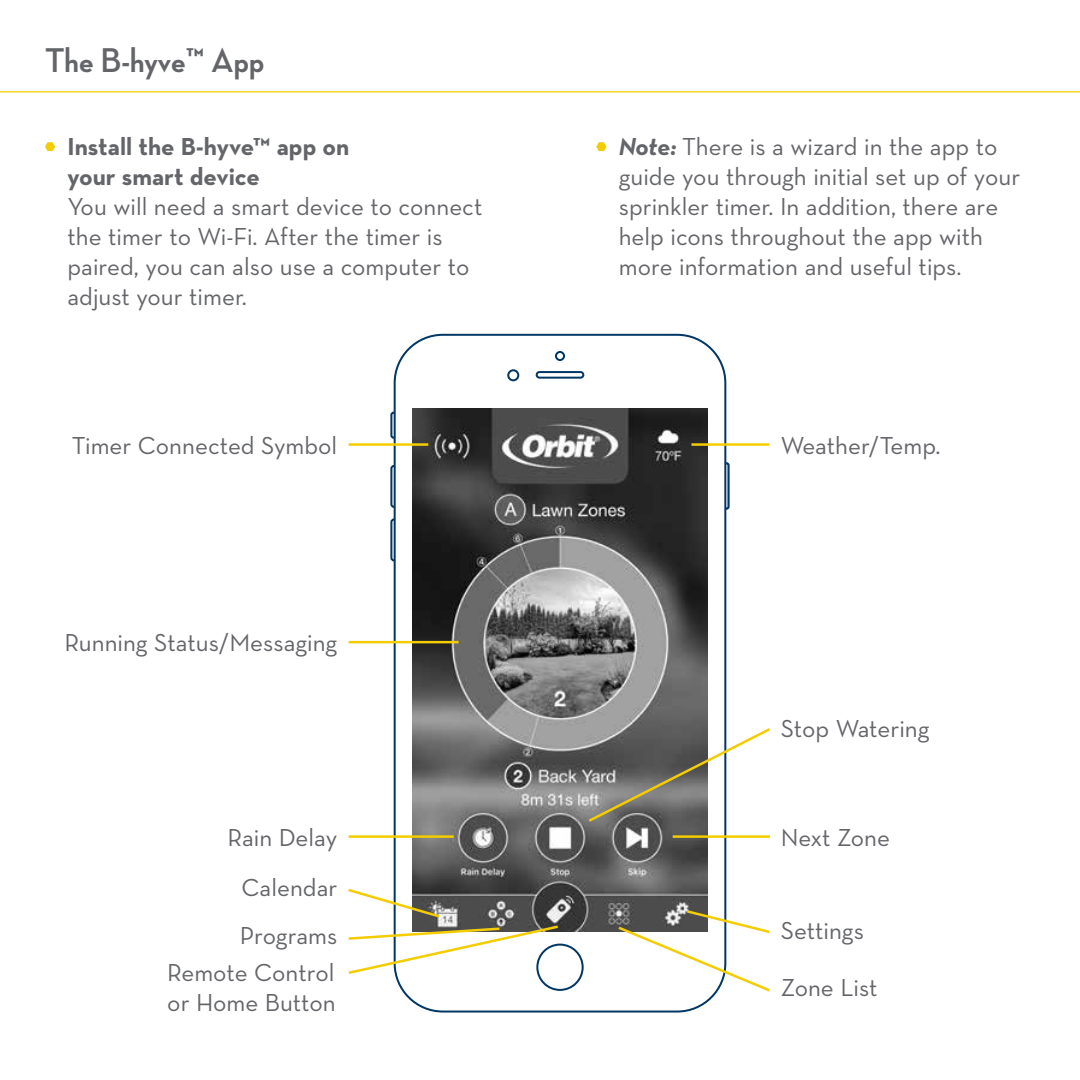
<style>
.page{position:relative;width:1080px;height:1080px;background:#fff}
.page>*{position:absolute;margin:0;border:0;box-sizing:border-box;transform-origin:0 0}
.t1{font:700 35px "Neutra Display";color:#646569}
.t2{font:25px/30px "Neutra Text";color:#646569}
.t3{font:700 25px/30px "Neutra Text";color:#646569}
.s1{font-weight:700;font-style:italic}
</style>
<div class="page">
<hr style="left:0;top:91px;width:1080px;height:1px;background:#f4cd00">
<svg style="left:45px;top:142px;width:10px;height:9px"></svg>
<svg style="left:596px;top:142px;width:10px;height:9px"></svg>
<div style="left:391px;top:413px;width:5px;height:25px;background:#aabccb;border-radius:2px"></div>
<div style="left:390px;top:412px;width:7px;height:27px;border:2px solid #003764;border-radius:2px"></div>
<div style="left:391px;top:466px;width:5px;height:41px;background:#aabccb;border-radius:2px"></div>
<div style="left:390px;top:465px;width:7px;height:43px;border:2px solid #003764;border-radius:2px"></div>
<div style="left:391px;top:520px;width:5px;height:40px;background:#aabccb;border-radius:2px"></div>
<div style="left:390px;top:519px;width:7px;height:42px;border:2px solid #003764;border-radius:2px"></div>
<div style="left:724px;top:463px;width:5px;height:46px;background:#a7b9c9;border-radius:2px"></div>
<div style="left:723px;top:462px;width:7px;height:48px;border:2px solid #003764;border-radius:2px"></div>
<div style="left:555px;top:351px;width:10px;height:10px;border:2px solid #003764;border-radius:50%"></div>
<div style="left:507px;top:369px;width:12px;height:12px;border:2px solid #003764;border-radius:50%"></div>
<div style="left:536px;top:371px;width:48px;height:8px;border:2px solid #003764;border-radius:3px"></div>
<div style="left:536px;top:944px;width:48px;height:47px;border:2px solid #003764;border-radius:50%"></div>
<img style="left:413px;top:408px;width:294px;height:523px">
<hr style="left:349px;top:443px;width:79px;height:3px;background:#f4cd00">
<hr style="left:691px;top:443px;width:78px;height:3px;background:#f4cd00">
<hr style="left:349px;top:641px;width:110px;height:2px;background:#f4cd00">
<hr style="left:349px;top:835px;width:105px;height:3px;background:#f4cd00">
<svg style="left:586px;top:726px;width:184px;height:98px"></svg>
<hr style="left:673px;top:835px;width:97px;height:3px;background:#f4cd00">
<svg style="left:348px;top:887px;width:213px;height:89px"></svg>
<svg style="left:616px;top:908px;width:154px;height:86px"></svg>
<h1 class="t1" style="left:45px;top:42px;width:221px">The B-hyve™ App</h1>
<p class="t3" style="left:68px;top:131px;width:283px">Install the B-hyve™ app on your smart device</p>
<p class="t2" style="left:68px;top:191px;width:416px">You will need a smart device to connect the timer to Wi-Fi. After the timer is paired, you can also use a computer to adjust your timer.</p>
<p class="t2" style="left:72px;top:430px;width:267px">Timer Connected Symbol</p>
<p class="t2" style="left:64px;top:627px;width:274px">Running Status/Messaging</p>
<p class="t2" style="left:228px;top:813px;width:111px;line-height:49px;text-align:center">Rain Delay<br>Calendar<br>Programs</p>
<p class="t2" style="left:167px;top:957px;width:170px">Remote Control or Home Button</p>
<p class="t2" style="left:619px;top:131px;width:403px"><span class="s1">Note:</span> There is a wizard in the app to guide you through initial set up of your sprinkler timer. In addition, there are help icons throughout the app with more information and useful tips.</p>
<p class="t2" style="left:781px;top:430px;width:161px">Weather/Temp.</p>
<p class="t2" style="left:781px;top:713px;width:150px">Stop Watering</p>
<p class="t2" style="left:781px;top:822px;width:111px">Next Zone</p>
<p class="t2" style="left:781px;top:915px;width:85px">Settings</p>
<p class="t2" style="left:781px;top:972px;width:98px">Zone List</p>
</div>
